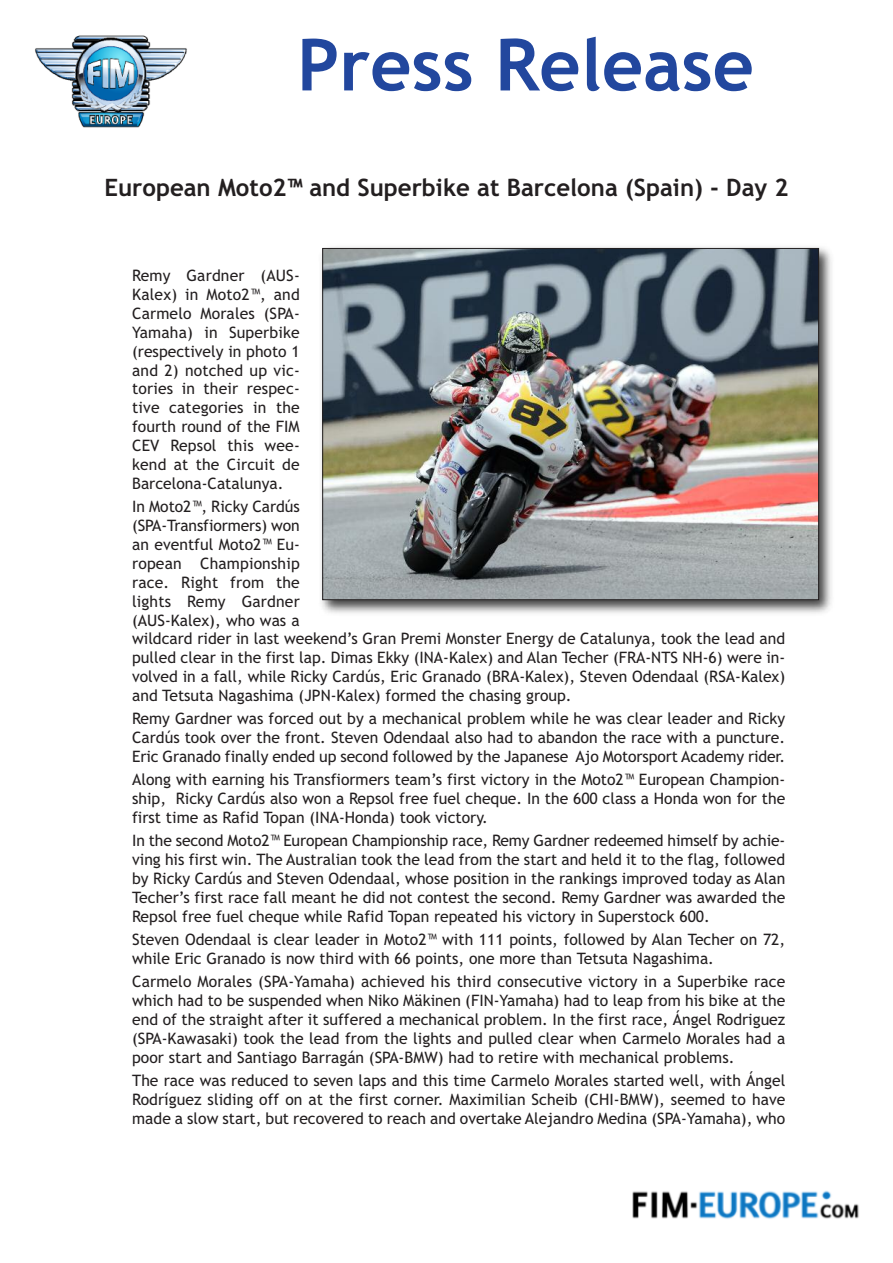
<style>
.page{position:relative;width:893px;height:1263px;background:#fff}
.page>*{position:absolute;margin:0;border:0;box-sizing:border-box;transform-origin:0 0}
.t1{font:700 72px "Trebuchet MS";color:#22479e}
.t2{font:700 24px "Trebuchet MS";color:#231f20}
.t3{font:15.75px/18.9px "Trebuchet MS";color:#231f20;text-align:justify}
</style>
<div class="page">
<img style="left:35px;top:35px;width:152px;height:93px">
<img style="left:632px;top:1190px;width:227px;height:29px">
<img style="left:321px;top:247px;width:511px;height:367px">
<img style="left:324px;top:250px;width:493px;height:348px">
<h1 class="t1" style="left:297px;top:24px;width:458px">Press Release</h1>
<h2 class="t2" style="left:104px;top:174px;width:686px">European Moto2™ and Superbike at Barcelona (Spain) - Day 2</h2>
<p class="t3" style="left:132px;top:266px;width:169px">Remy Gardner (AUS-Kalex) in Moto2™, and Carmelo Morales (SPA-Yamaha) in Superbike (respectively in photo 1 and 2) notched up vic&shy;tories in their respec&shy;tive categories in the fourth round of the FIM CEV Repsol this wee&shy;kend at the Circuit de Barcelona-Catalunya.</p>
<p class="t3" style="left:132px;top:497px;width:655px;text-align:left">In Moto2™, Ricky Cardús<br>(SPA-Transfiormers) won<br>an eventful Moto2™ Eu-<br>ropean Championship<br>race. Right from the<br>lights Remy Gardner<br>(AUS-Kalex), who was a<br>wildcard rider in last weekend’s Gran Premi Monster Energy de Catalunya, took the lead and pulled clear in the first lap. Dimas Ekky (INA-Kalex) and Alan Techer (FRA-NTS NH-6) were in&shy;volved in a fall, while Ricky Cardús, Eric Granado (BRA-Kalex), Steven Odendaal (RSA-Kalex) and Tetsuta Nagashima (JPN-Kalex) formed the chasing group.</p>
<p class="t3" style="left:132px;top:709px;width:655px">Remy Gardner was forced out by a mechanical problem while he was clear leader and Ricky Cardús took over the front. Steven Odendaal also had to abandon the race with a puncture.<br>Eric Granado finally ended up second followed by the Japanese Ajo Motorsport Academy rider.</p>
<p class="t3" style="left:132px;top:770px;width:655px">Along with earning his Transfiormers team’s first victory in the Moto2™ European Champion&shy;ship, Ricky Cardús also won a Repsol free fuel cheque. In the 600 class a Honda won for the first time as Rafid Topan (INA-Honda) took victory.</p>
<p class="t3" style="left:132px;top:831px;width:655px">In the second Moto2™ European Championship race, Remy Gardner redeemed himself by achie&shy;ving his first win. The Australian took the lead from the start and held it to the flag, followed by Ricky Cardús and Steven Odendaal, whose position in the rankings improved today as Alan Techer’s first race fall meant he did not contest the second. Remy Gardner was awarded the Repsol free fuel cheque while Rafid Topan repeated his victory in Superstock 600.</p>
<p class="t3" style="left:132px;top:930px;width:655px">Steven Odendaal is clear leader in Moto2™ with 111 points, followed by Alan Techer on 72, while Eric Granado is now third with 66 points, one more than Tetsuta Nagashima.</p>
<p class="t3" style="left:132px;top:972px;width:655px">Carmelo Morales (SPA-Yamaha) achieved his third consecutive victory in a Superbike race which had to be suspended when Niko Mäkinen (FIN-Yamaha) had to leap from his bike at the end of the straight after it suffered a mechanical problem. In the first race, Ángel Rodriguez (SPA-Kawasaki) took the lead from the lights and pulled clear when Carmelo Morales had a poor start and Santiago Barragán (SPA-BMW) had to retire with mechanical problems.</p>
<p class="t3" style="left:132px;top:1071px;width:655px">The race was reduced to seven laps and this time Carmelo Morales started well, with Ángel Rodríguez sliding off on at the first corner. Maximilian Scheib (CHI-BMW), seemed to have made a slow start, but recovered to reach and overtake Alejandro Medina (SPA-Yamaha), who</p>
</div>
